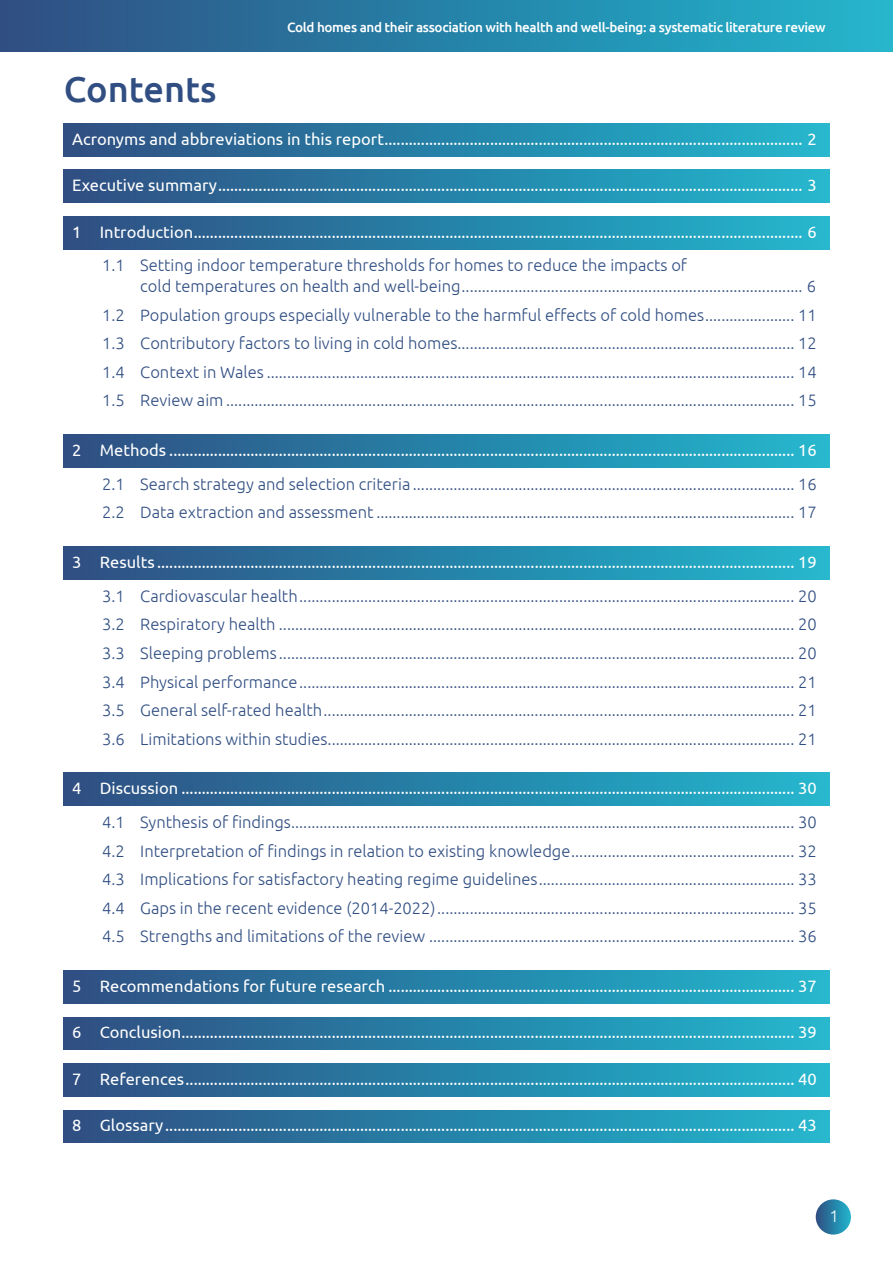
<style>
.page{position:relative;width:893px;height:1263px;background:#fff}
.page>*{position:absolute;margin:0;border:0;box-sizing:border-box;transform-origin:0 0}
.t1{font:500 36px "Ubuntu";color:#304e82}
.t2{font:300 16.8px "Ubuntu";color:#fff}
.Toc_2{font:300 16.5px/21px "Ubuntu";color:#304e82}
.Toc_1{font:16.5px "Ubuntu";color:#fff}
.t3{font:500 13.5px "Ubuntu";letter-spacing:-.025em;color:#fff}
</style>
<div class="page">
<div style="left:0;top:0;width:893px;height:52px;background:linear-gradient(to right,#2e4d82,#21b6cd)"></div>
<svg style="left:816px;top:1199px;width:35px;height:35px"></svg>
<div style="left:64px;top:123px;width:765px;height:33px;background:linear-gradient(to right,#2e4d82,#22b8ce)"></div>
<div style="left:64px;top:170px;width:765px;height:33px;background:linear-gradient(to right,#2e4d82,#22b8ce)"></div>
<div style="left:64px;top:216px;width:765px;height:33px;background:linear-gradient(to right,#2e4d82,#22b8ce)"></div>
<div style="left:64px;top:435px;width:765px;height:33px;background:linear-gradient(to right,#2e4d82,#22b8ce)"></div>
<div style="left:64px;top:547px;width:765px;height:33px;background:linear-gradient(to right,#2e4d82,#22b8ce)"></div>
<div style="left:64px;top:773px;width:765px;height:33px;background:linear-gradient(to right,#2e4d82,#22b8ce)"></div>
<div style="left:64px;top:970px;width:765px;height:33px;background:linear-gradient(to right,#2e4d82,#22b8ce)"></div>
<div style="left:64px;top:1017px;width:765px;height:33px;background:linear-gradient(to right,#2e4d82,#22b8ce)"></div>
<div style="left:64px;top:1063px;width:765px;height:33px;background:linear-gradient(to right,#2e4d82,#22b8ce)"></div>
<div style="left:64px;top:1110px;width:765px;height:33px;background:linear-gradient(to right,#2e4d82,#22b8ce)"></div>
<p class="t3" style="left:287px;top:19px;width:540px">Cold homes and their association with health and well-being: a systematic literature review</p>
<p class="t1" style="left:64px;top:67px;width:154px">Contents</p>
<p class="Toc_1" style="left:72px;top:129px;width:746px">Acronyms and abbreviations in this report....................................................................................................... 2</p>
<p class="Toc_1" style="left:72px;top:175px;width:746px">Executive summary................................................................................................................................................ 3</p>
<p class="Toc_1" style="left:72px;top:222px;width:746px">1 Introduction...................................................................................................................................................... 6</p>
<p class="Toc_2" style="left:140px;top:255px;width:677px;text-indent:-38px">1.1 Setting indoor temperature thresholds for homes to reduce the impacts of<br>cold temperatures on health and well-being.................................................................................... 6</p>
<p class="Toc_2" style="left:102px;top:304px;width:716px">1.2 Population groups especially vulnerable to the harmful effects of cold homes...................... 11</p>
<p class="Toc_2" style="left:102px;top:333px;width:716px">1.3 Contributory factors to living in cold homes................................................................................... 12</p>
<p class="Toc_2" style="left:102px;top:361px;width:716px">1.4 Context in Wales .................................................................................................................................. 14</p>
<p class="Toc_2" style="left:102px;top:390px;width:716px">1.5 Review aim ............................................................................................................................................ 15</p>
<p class="Toc_1" style="left:72px;top:440px;width:746px">2 Methods .......................................................................................................................................................... 16</p>
<p class="Toc_2" style="left:102px;top:473px;width:716px">2.1 Search strategy and selection criteria .............................................................................................. 16</p>
<p class="Toc_2" style="left:102px;top:502px;width:716px">2.2 Data extraction and assessment ....................................................................................................... 17</p>
<p class="Toc_1" style="left:72px;top:552px;width:746px">3 Results ............................................................................................................................................................. 19</p>
<p class="Toc_2" style="left:102px;top:585px;width:716px">3.1 Cardiovascular health.......................................................................................................................... 20</p>
<p class="Toc_2" style="left:102px;top:614px;width:716px">3.2 Respiratory health ............................................................................................................................... 20</p>
<p class="Toc_2" style="left:102px;top:642px;width:716px">3.3 Sleeping problems ............................................................................................................................... 20</p>
<p class="Toc_2" style="left:102px;top:671px;width:716px">3.4 Physical performance.......................................................................................................................... 21</p>
<p class="Toc_2" style="left:102px;top:699px;width:716px">3.5 General self-rated health.................................................................................................................... 21</p>
<p class="Toc_2" style="left:102px;top:728px;width:716px">3.6 Limitations within studies................................................................................................................... 21</p>
<p class="Toc_1" style="left:72px;top:778px;width:746px">4 Discussion ....................................................................................................................................................... 30</p>
<p class="Toc_2" style="left:102px;top:811px;width:716px">4.1 Synthesis of findings............................................................................................................................ 30</p>
<p class="Toc_2" style="left:102px;top:840px;width:716px">4.2 Interpretation of findings in relation to existing knowledge....................................................... 32</p>
<p class="Toc_2" style="left:102px;top:868px;width:716px">4.3 Implications for satisfactory heating regime guidelines............................................................... 33</p>
<p class="Toc_2" style="left:102px;top:897px;width:716px">4.4 Gaps in the recent evidence (2014-2022)........................................................................................ 35</p>
<p class="Toc_2" style="left:102px;top:925px;width:716px">4.5 Strengths and limitations of the review .......................................................................................... 36</p>
<p class="Toc_1" style="left:72px;top:976px;width:746px">5 Recommendations for future research .................................................................................................... 37</p>
<p class="Toc_1" style="left:72px;top:1022px;width:746px">6 Conclusion....................................................................................................................................................... 39</p>
<p class="Toc_1" style="left:72px;top:1069px;width:746px">7 References...................................................................................................................................................... 40</p>
<p class="Toc_1" style="left:72px;top:1115px;width:746px">8 Glossary........................................................................................................................................................... 43</p>
<p class="t2" style="left:829px;top:1206px;width:11px">1</p>
</div>
